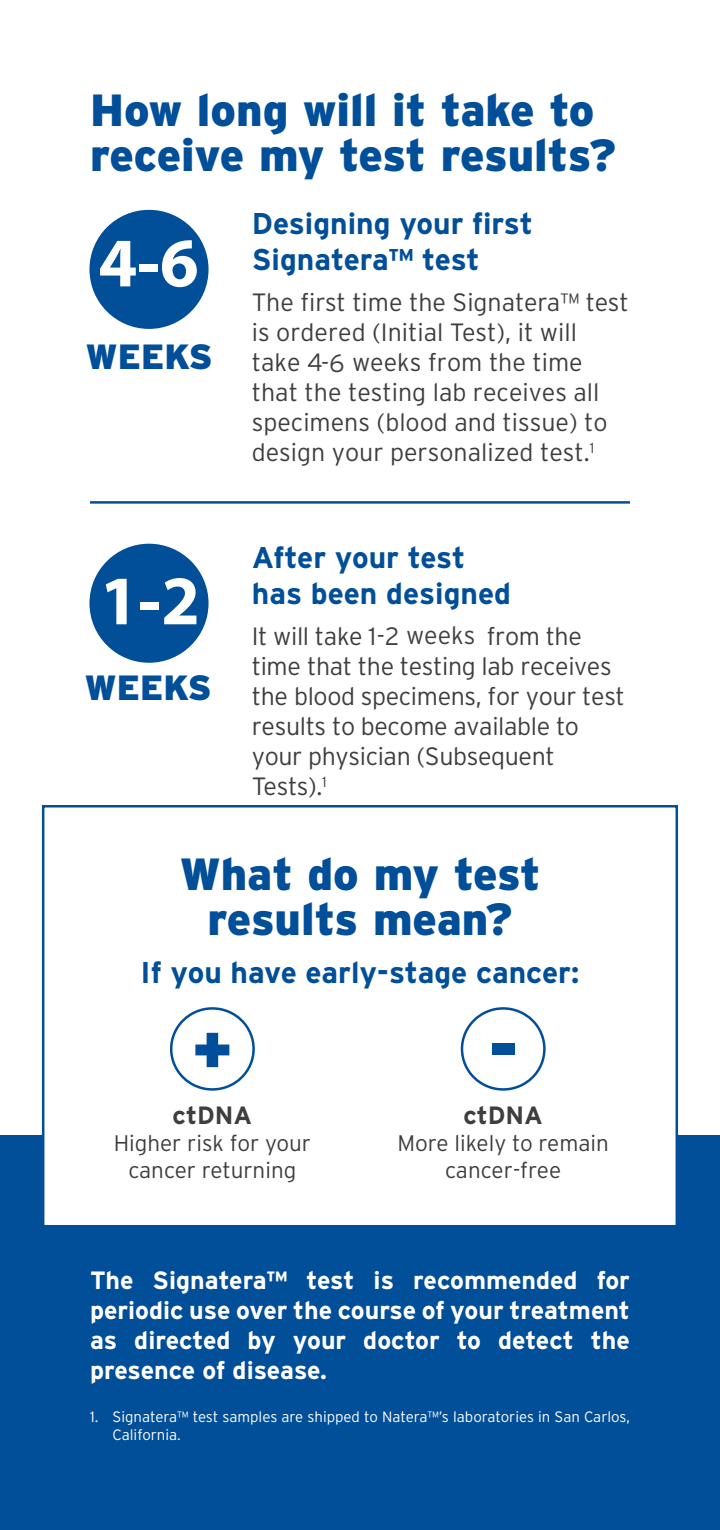
<style>
.page{position:relative;width:720px;height:1530px;background:#fff}
.page>*{position:absolute;margin:0;border:0;box-sizing:border-box;transform-origin:0 0}
.t1{font:700 70px "Myriad Pro";color:#fff}
.t2{font:900 63.25px "Interstate";color:#014e99}
.t3{font:900 45px/45px "Interstate";letter-spacing:-.005em;color:#014e99}
.t4{font:900 35px "Interstate";color:#014e99}
.t5{font:700 30px/36px "Interstate";color:#014e99}
.t6{font:300 25px/30px "Interstate";color:#3e3e3f}
.t7{font:700 25px/30px "Interstate";color:#fff;text-align:justify}
.t8{font:700 25px "Interstate";color:#3e3e3f}
.t9{font:300 25px "Interstate";color:#414042}
.t10{font:300 22.5px/27px "Interstate";color:#3e3e3f;text-align:center}
.t11{font:300 15px/18px "Interstate";color:#fff}
.s1{color:#414042}
</style>
<div class="page">
<div style="left:0;top:1135px;width:720px;height:395px;background:#014e99"></div>
<div style="left:89px;top:544px;width:120px;height:119px;background:#014e99;border-radius:50%"></div>
<div style="left:42px;top:805px;width:636px;height:422px;background:#fff;border:2px solid #014e99"></div>
<div style="left:170px;top:1007px;width:85px;height:84px;border:2px solid #014e99;border-radius:50%"></div>
<div style="left:461px;top:1007px;width:85px;height:84px;border:2px solid #014e99;border-radius:50%"></div>
<div style="left:89px;top:210px;width:120px;height:119px;background:#014e99;border-radius:50%"></div>
<hr style="left:90px;top:501px;width:540px;height:3px;background:#014e99">
<p class="t3" style="left:90px;top:87px;width:528px">How long will it take to receive my test results?</p>
<p class="t5" style="left:252px;top:205px;width:283px">Designing your first<br>Signatera™ test</p>
<p class="t6" style="left:252px;top:287px;width:378px">The first time the Signatera™ test is ordered (Initial Test), it will take 4 weeks from the time that the testing lab receives all specimens (blood and tissue) to design your personalized test.<sup>1</sup></p>
<p class="t1" style="left:98px;top:217px;width:102px">4-6</p>
<p class="t4" style="left:85px;top:336px;width:129px">WEEKS</p>
<p class="t9" style="left:321px;top:349px;width:25px">-6</p>
<p class="t1" style="left:100px;top:555px;width:102px">1-2</p>
<h3 class="t4" style="left:84px;top:667px;width:129px">WEEKS</h3>
<p class="t5" style="left:252px;top:539px;width:261px">After your test has been designed</p>
<p class="t6" style="left:252px;top:621px;width:375px">It will take 1<span class="s1">- 2 weeks</span> from the time that the testing lab receives the blood specimens, for your test results to become available to your physician (Subsequent<br>Tests).<sup>1</sup></p>
<p class="t3" style="left:180px;top:851px;width:362px;text-align:center">What do my test results mean?</p>
<p class="t5" style="left:141px;top:954px;width:440px">If you have early-stage cancer:</p>
<p class="t2" style="left:192px;top:1013px;width:42px">+</p>
<p class="t8" style="left:173px;top:1102px;width:81px">ctDNA</p>
<p class="t10" style="left:114px;top:1130px;width:199px">Higher risk for your cancer returning</p>
<p class="t2" style="left:488px;top:1013px;width:32px">-</p>
<p class="t8" style="left:463px;top:1102px;width:81px">ctDNA</p>
<p class="t10" style="left:397px;top:1130px;width:213px">More likely to remain</p>
<p class="t10" style="left:445px;top:1157px;width:117px">cancer-free</p>
<p class="t7" style="left:90px;top:1265px;width:542px">The Signatera™ test is recommended for periodic use over the course of your treatment as directed by your doctor to detect the presence of disease.</p>
<p class="t11" style="left:112px;top:1408px;width:519px;text-indent:-22px">1. Signatera™ test samples are shipped to Natera™’s laboratories in San Carlos,<br>California.</p>
</div>
